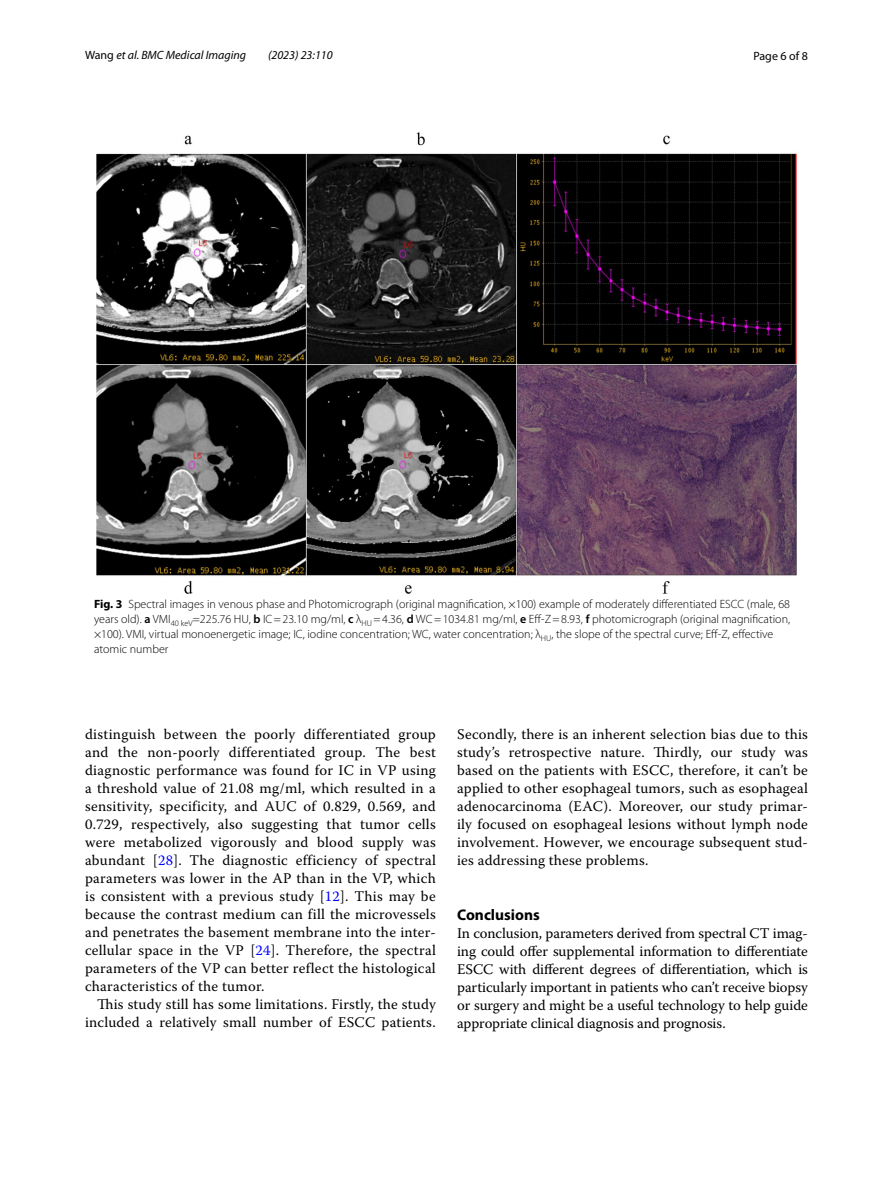
<style>
.page{position:relative;width:893px;height:1187px;background:#fff}
.page>*{position:absolute;margin:0;border:0;box-sizing:border-box;transform-origin:0 0}
.t1{font:700 15.45px "Myriad Pro";color:#000}
.t2{font:14.7px/18px "Warnock Pro";letter-spacing:.015em;color:#000;text-align:justify}
.t3{font:300 12px/15px "Myriad Pro";color:#000}
.t4{font:italic 12px "Myriad Pro";color:#000}
.t5{font:12px "Myriad Pro";color:#000}
.s1{font-style:normal}
.s2{font-weight:700}
.s3{font-weight:600}
.s4{color:#00f}
</style>
<div class="page">
<img style="left:96px;top:133px;width:701px;height:460px">
<p class="t4" style="left:85px;top:48px;width:163px"><span class="s1">Wang</span> et al. BMC Medical Imaging</p>
<p class="t4" style="left:268px;top:48px;width:66px">(2023) 23:110</p>
<p class="t5" style="left:753px;top:48px;width:56px">Page 6 of 8</p>
<p class="t3" style="left:94px;top:597px;width:698px"><span class="s2">Fig. 3</span> Spectral images in venous phase and Photomicrograph (original magnification, ×100) example of moderately differentiated ESCC (male, 68 years old). <span class="s3">a</span> -VMI<sub>40</sub> <sub>keV</sub>=225.76 HU, <span class="s3">b</span> IC=23.10 mg/ml, <span class="s3">c</span> λ<sub>HU</sub> =4.36, <span class="s3">d</span> WC=1034.81 mg/ml, <span class="s3">e</span> Eff-Z=8.93, <span class="s3">f</span> photomicrograph (original magnification, ×100). VMI, virtual monoenergetic image; IC, iodine concentration; WC, water concentration; λ<sub>HU</sub>, the slope of the spectral curve; Eff-Z, effective atomic number</p>
<p class="t2" style="left:85px;top:724px;width:352px">distinguish between the poorly differentiated group and the non-poorly differentiated group. The best diagnostic performance was found for IC in VP using a threshold value of 21.08 mg/ml, which resulted in a sensitivity, specificity, and AUC of 0.829, 0.569, and 0.729, respectively, also suggesting that tumor cells were metabolized vigorously and blood supply was abundant [<span class="s4">28</span>]. The diagnostic efficiency of spectral parameters was lower in the AP than in the VP, which is consistent with a previous study [<span class="s4">12</span>]. This may be because the contrast medium can fill the microvessels and penetrates the basement membrane into the inter&shy;cellular space in the VP [<span class="s4">24</span>]. Therefore, the spectral parameters of the VP can better reflect the histological characteristics of the tumor.</p>
<p class="t2" style="left:85px;top:994px;width:352px;text-align:right">This study still has some limitations. Firstly, the study included a relatively small number of ESCC patients.</p>
<p class="t2" style="left:457px;top:724px;width:352px">Secondly, there is an inherent selection bias due to this study’s retrospective nature. Thirdly, our study was based on the patients with ESCC, therefore, it can’t be applied to other esophageal tumors, such as esophageal adenocarcinoma (EAC). Moreover, our study primar&shy;ily focused on esophageal lesions without lymph node involvement. However, we encourage subsequent stud&shy;ies addressing these problems.</p>
<p class="t1" style="left:457px;top:904px;width:84px">Conclusions</p>
<p class="t2" style="left:457px;top:923px;width:352px">In conclusion, parameters derived from spectral CT imag&shy;ing could offer supplemental information to differentiate ESCC with different degrees of differentiation, which is particularly important in patients who can’t receive biopsy or surgery and might be a useful technology to help guide appropriate clinical diagnosis and prognosis.</p>
</div>
